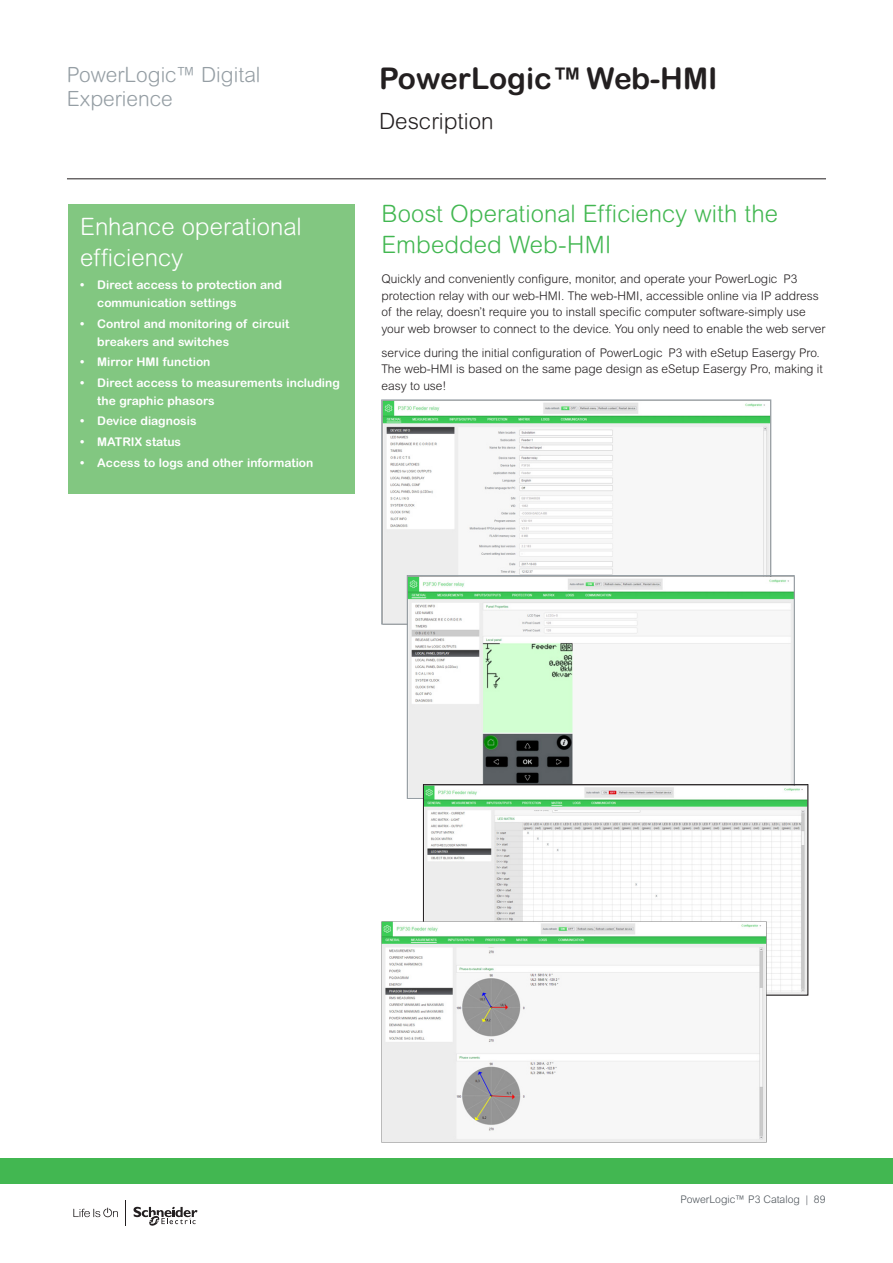
<style>
.page{position:relative;width:893px;height:1263px;background:#fff}
.page>*{position:absolute;margin:0;border:0;box-sizing:border-box;transform-origin:0 0}
._0_TitleLev1Fwd{font:700 30px "Arial Rounded MT Pro";color:#231f20}
.Page_head{font:300 24px/31.5px "Arial Rounded MT Std";color:#42b751}
.t1{font:300 24px/31.5px "Arial Rounded MT Std";color:#fff}
.Page_sub-section_2{font:300 22.5px "Arial Rounded MT Pro";color:#231f20}
.t2{font:300 21px/24px "Arial Rounded MT Pro";color:#959ea4}
.t3{font:300 12px/16.5px "Arial Rounded MT Std";color:#231f20}
.Round_bullets{font:700 12px/18px "Arial Rounded MT Std";color:#fff}
.t4{font:300 10.5px "Arial Rounded MT Std";color:#4d545a}
</style>
<div class="page">
<div style="left:0;top:1158px;width:893px;height:25px;background:#42b751"></div>
<svg style="left:73px;top:1208px;width:45px;height:9px"></svg>
<svg style="left:134px;top:1207px;width:63px;height:19px"></svg>
<hr style="left:67px;top:179px;width:759px;height:1px;background:#231f20">
<div style="left:68px;top:204px;width:286px;height:289px;background:#82c781"></div>
<img style="left:383px;top:402px;width:386px;height:220px">
<img style="left:409px;top:577px;width:383px;height:220px">
<img style="left:425px;top:786px;width:381px;height:207px">
<img style="left:382px;top:921px;width:385px;height:221px">
<h3 class="t2" style="left:67px;top:64px;width:195px">PowerLogic™ Digital<br>Experience</h3>
<p class="_0_TitleLev1Fwd" style="left:379px;top:60px;width:340px">PowerLogic™Web-HMI</p>
<p class="Page_sub-section_2" style="left:379px;top:108px;width:116px">Description</p>
<p class="t1" style="left:80px;top:210px;width:223px">Enhance operational efficiency</p>
<p class="Round_bullets" style="left:97px;top:276px;width:186px;text-indent:-17px">• Direct access to protection and communication settings</p>
<p class="Round_bullets" style="left:97px;top:314px;width:193px;text-indent:-17px">• Control and monitoring of circuit breakers and switches</p>
<p class="Round_bullets" style="left:80px;top:353px;width:132px">• Mirror HMI function</p>
<p class="Round_bullets" style="left:97px;top:374px;width:244px;text-indent:-17px">• Direct access to measurements including the graphic phasors</p>
<p class="Round_bullets" style="left:80px;top:412px;width:118px">• Device diagnosis</p>
<p class="Round_bullets" style="left:80px;top:433px;width:102px">• MATRIX status</p>
<p class="Round_bullets" style="left:80px;top:453px;width:235px">• Access to logs and other information</p>
<p class="Page_head" style="left:381px;top:198px;width:398px">Boost Operational Efficiency with the<br>Embedded Web-HMI</p>
<p class="t3" style="left:381px;top:271px;width:446px">Quickly and conveniently configure, monitor, and operate your PowerLogic P3 protection relay with our web-HMI. The web-HMI, accessible online via IP address of the relay, doesn’t require you to install specific computer software-simply use your web browser to connect to the device. You only need to enable the web server</p>
<p class="t3" style="left:381px;top:344px;width:443px">service during the initial configuration of PowerLogic P3 with eSetup Easergy Pro.<br>The web-HMI is based on the same page design as eSetup Easergy Pro, making it easy to use!</p>
<p class="t4" style="left:681px;top:1193px;width:146px">PowerLogic™ P3 Catalog | 89</p>
</div>
